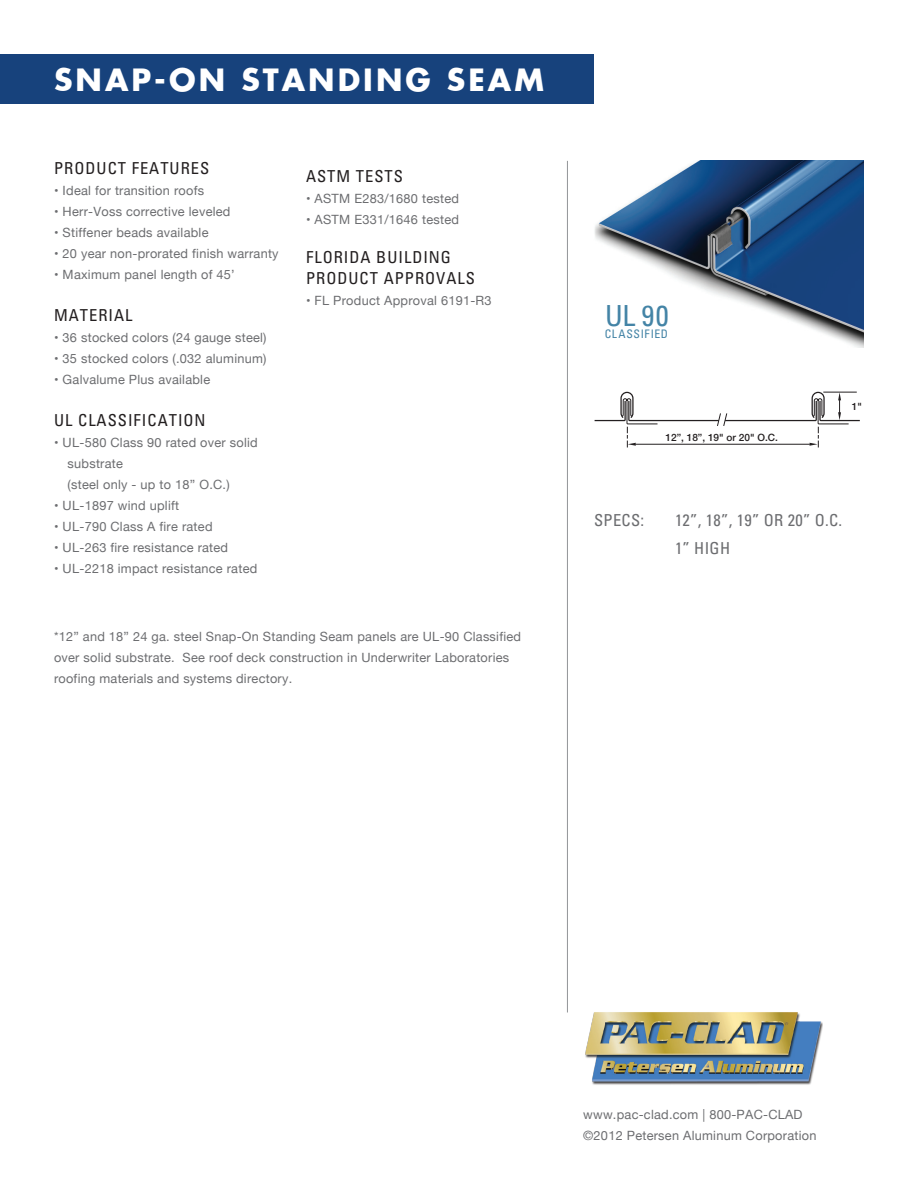
<style>
.page{position:relative;width:918px;height:1188px;background:#fff}
.page>*{position:absolute;margin:0;border:0;box-sizing:border-box;transform-origin:0 0}
.t1{font:700 30px "Futura";letter-spacing:.1em;color:#fff}
.t2{font:condensed 29.1px "Univers";color:#4484a6}
.t3{font:condensed 16.5px/21px "Univers";letter-spacing:.06em;color:#231f20}
.t4{font:condensed 16.5px/27.8px "Univers";letter-spacing:.02em;color:#6c6d70}
.t5{font:12.75px/21px "Helvetica Neue";letter-spacing:.02em;color:#6c6d70}
.t6{font:condensed 11.7px "Univers";color:#4484a6}
.t7{font:500 10.05px "Helvetica Neue";color:#231f20}
</style>
<div class="page">
<img style="left:585px;top:1012px;width:238px;height:73px">
<hr style="left:567px;top:161px;width:1px;height:851px;background:#939598">
<div style="left:0;top:54px;width:594px;height:50px;background:#17427c"></div>
<img style="left:594px;top:161px;width:270px;height:186px">
<svg style="left:595px;top:392px;width:265px;height:55px"></svg>
<h1 class="t1" style="left:54px;top:59px;width:491px">SNAP-ON STANDING SEAM</h1>
<p class="t3" style="left:54px;top:158px;width:157px">PRODUCT FEATURES</p>
<p class="t5" style="left:54px;top:181px;width:151px">• Ideal for transition roofs</p>
<p class="t5" style="left:54px;top:202px;width:178px">• Herr-Voss corrective leveled</p>
<p class="t5" style="left:54px;top:223px;width:156px">• Stiffener beads available</p>
<p class="t5" style="left:54px;top:244px;width:226px">• 20 year non-prorated finish warranty</p>
<p class="t5" style="left:54px;top:265px;width:182px">• Maximum panel length of 45’</p>
<p class="t3" style="left:54px;top:305px;width:80px">MATERIAL</p>
<p class="t5" style="left:54px;top:328px;width:214px">• 36 stocked colors (24 gauge steel)</p>
<p class="t5" style="left:54px;top:349px;width:214px">• 35 stocked colors (.032 aluminum)</p>
<p class="t5" style="left:54px;top:370px;width:158px">• Galvalume Plus available</p>
<p class="t3" style="left:54px;top:410px;width:153px">UL CLASSIFICATION</p>
<p class="t5" style="left:68px;top:433px;width:192px;text-indent:-14px">• UL-580 Class 90 rated over solid substrate<br>(steel only - up to 18” O.C.)</p>
<p class="t5" style="left:54px;top:496px;width:127px">• UL-1897 wind uplift</p>
<p class="t5" style="left:54px;top:517px;width:160px">• UL-790 Class A fire rated</p>
<p class="t5" style="left:54px;top:538px;width:176px">• UL-263 fire resistance rated</p>
<p class="t5" style="left:54px;top:559px;width:205px">• UL-2218 impact resistance rated</p>
<p class="t3" style="left:306px;top:165px;width:11px">AST</p>
<p class="t3" style="left:337px;top:165px;width:68px">M TESTS</p>
<p class="t5" style="left:306px;top:189px;width:154px">• ASTM E283/1680 tested</p>
<p class="t5" style="left:306px;top:210px;width:154px">• ASTM E331/1646 tested</p>
<p class="t3" style="left:306px;top:246px;width:147px">FLORIDA BUILDING<br>PRODUCT APP</p>
<p class="t3" style="left:415px;top:267px;width:61px">ROVALS</p>
<p class="t5" style="left:306px;top:291px;width:187px">• FL Product Approval 6191-R3</p>
<p class="t5" style="left:54px;top:627px;width:469px">*12” and 18” 24 ga. steel Snap-On Standing Seam panels are UL-90 Classified over solid substrate. See roof deck construction in Underwriter Laboratories roofing materials and systems directory.</p>
<h2 class="t2" style="left:605px;top:297px;width:65px">UL 90</h2>
<p class="t6" style="left:605px;top:327px;width:8px">CLASSI</p>
<p class="t6" style="left:645px;top:327px;width:13px">FIED</p>
<p class="t7" style="left:665px;top:429px;width:114px">12”, 18”, 19" or 20" O.C.</p>
<p class="t7" style="left:852px;top:399px;width:12px">1"</p>
<p class="t4" style="left:594px;top:506px;width:52px">SPECS:</p>
<p class="t4" style="left:675px;top:506px;width:169px">12”, 18”, 19” OR 20” O.C.<br>1” HIGH</p>
<p class="t5" style="left:583px;top:1105px;width:235px">www.pac-clad.com | 800-PAC-CLAD ©2012 Petersen Aluminum Corporation</p>
</div>
